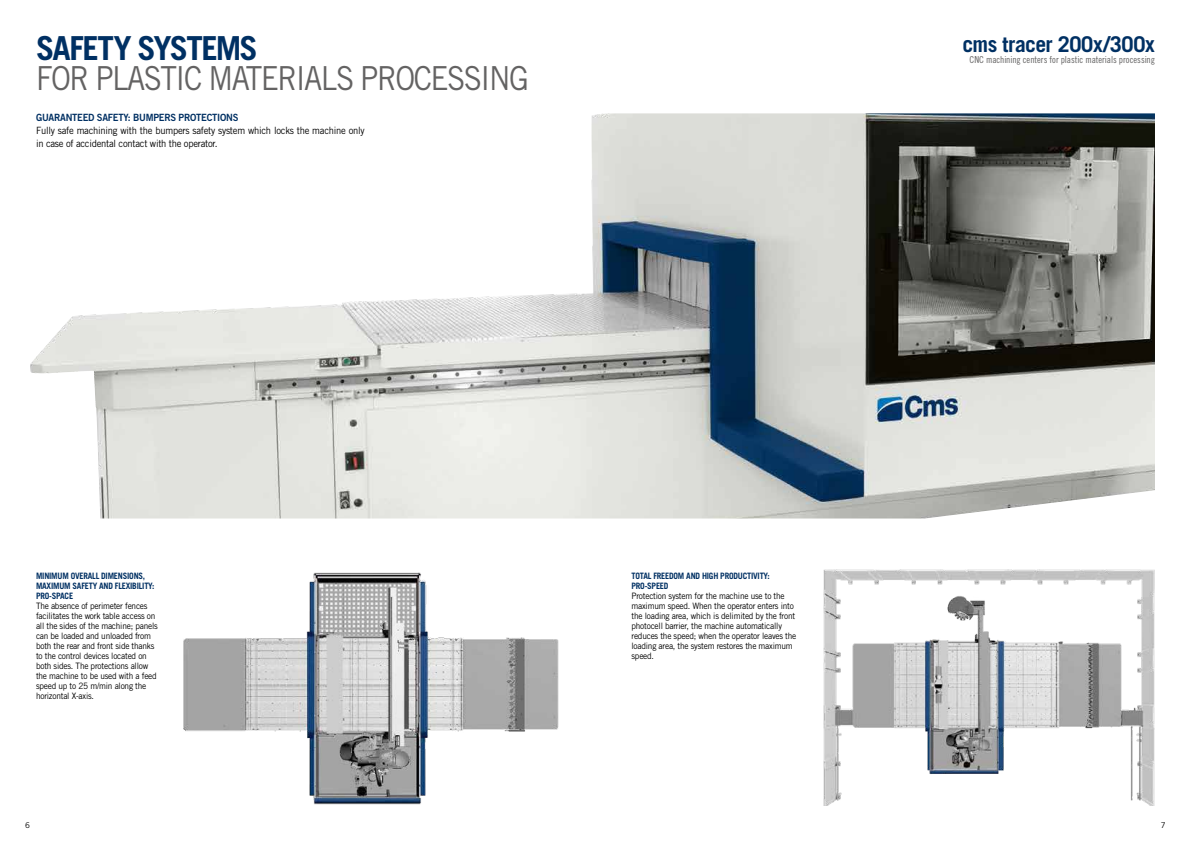
<style>
.page{position:relative;width:1191px;height:842px;background:#fff}
.page>*{position:absolute;margin:0;border:0;box-sizing:border-box;transform-origin:0 0}
.t1{font:33.1px "Trade Gothic LT Std";letter-spacing:-.05em;color:#646363;scale:.9 1}
.t2{font:700 33.1px "Trade Gothic LT Std";letter-spacing:-.05em;color:#003063}
.t3{font:700 21.7px "Trade Gothic LT Std";letter-spacing:-.02em;color:#003063}
.t4{font:10px/13px "Trade Gothic LT Std";letter-spacing:-.025em;color:#000;scale:.94 1}
.t5{font:10px "Trade Gothic LT Std Bd 2";letter-spacing:-.025em;color:#003063;scale:.94 1}
.t6{font:9.6px "Trade Gothic LT Std Cn 18";letter-spacing:-.005em;color:#646363}
.t7{font:8.8px/10px "Trade Gothic LT Std";letter-spacing:-.025em;color:#000;scale:.94 1}
.t8{font:700 8.8px/10px "Trade Gothic LT Std";letter-spacing:-.025em;color:#003063;scale:.94 1}
.t9{font:8px "Trade Gothic LT Std";color:#000}
</style>
<div class="page">
<img style="left:30px;top:113px;width:1125px;height:405px">
<img style="left:183px;top:572px;width:376px;height:233px">
<img style="left:823px;top:569px;width:332px;height:237px">
<h1 class="t2" style="left:36px;top:28px;width:223px">SAFETY SYSTEMS</h1>
<h1 class="t1" style="left:36px;top:59px;width:549px">FOR PLASTIC MATERIALS PROCESSING</h1>
<p class="t5" style="left:36px;top:111px;width:217px">GUARANTEED SAFETY: BUMPERS PROTECTIONS</p>
<p class="t4" style="left:36px;top:123px;width:351px">Fully safe machining with the bumpers safety system which locks the machine only in case of accidental contact with the operator.</p>
<h2 class="t3" style="left:962px;top:31px;width:194px">cms tracer 200x/300x</h2>
<p class="t6" style="left:969px;top:54px;width:187px">CNC machining centers for plastic materials processing</p>
<p class="t8" style="left:36px;top:571px;width:128px">MINIMUM OVERALL DIMENSIONS,<br>MAXIMUM SAFETY AND FLEXIBILITY:<br>PRO-SPACE</p>
<p class="t7" style="left:36px;top:601px;width:131px">The absence of perimeter fences facilitates the work table access on all the sides of the machine; panels can be loaded and unloaded from both the rear and front side thanks to the control devices located on both sides. The protections allow the machine to be used with a feed speed up to 25 m/min along the horizontal X-axis.</p>
<p class="t8" style="left:631px;top:571px;width:149px">TOTAL FREEDOM AND HIGH PRODUCTIVITY:<br>PRO-SPEED</p>
<p class="t7" style="left:631px;top:591px;width:177px">Protection system for the machine use to the maximum speed. When the operator enters into the loading area, which is delimited by the front photocell barrier, the machine automatically reduces the speed; when the operator leaves the loading area, the system restores the maximum speed.</p>
<p class="t9" style="left:25px;top:820px;width:6px">6</p>
<p class="t9" style="left:1160px;top:820px;width:6px">7</p>
</div>
